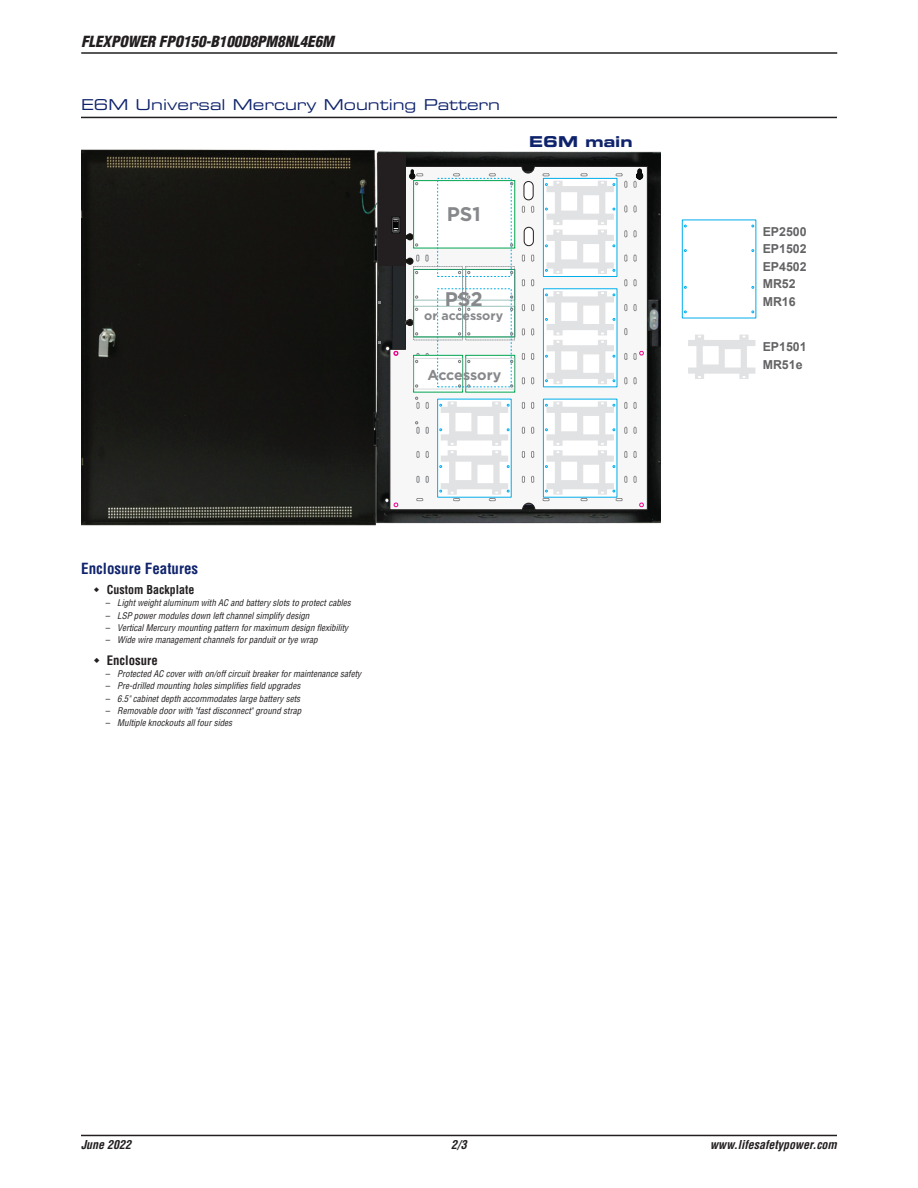
<style>
.page{position:relative;width:918px;height:1188px;background:#fff}
.page>*{position:absolute;margin:0;border:0;box-sizing:border-box;transform-origin:0 0}
.t1{font:700 19.65px "Gotham";color:#86888b}
.t2{font:15px "Eurostile LT Std Ex 2";color:#0f236c}
.t3{font:italic 900 condensed 15px "Helvetica LT Std";color:#231f20}
.t4{font:700 condensed 15px "Helvetica LT Std";color:#0f236c}
.t5{font:15px "Eurostile LT Std Bold Ex 2";color:#0f236c}
.t6{font:700 14.25px "Gotham";letter-spacing:-.005em;color:#86888b}
.t7{font:700 condensed 12.75px "Helvetica LT Std";color:#231f20}
.t8{font:700 12.3px/17.7px "Arial";color:#636366}
.t9{font:700 12.3px "Gotham";color:#86888b}
.t10{font:italic 700 condensed 12px "Helvetica LT Std";color:#231f20}
.t11{font:700 condensed 12px "Helvetica LT Std";color:#231f20}
.t12{font:italic condensed 9px "Helvetica LT Std";color:#231f20}
</style>
<div class="page">
<hr style="left:81px;top:52px;width:756px;height:2px;background:#231f20">
<hr style="left:81px;top:1135px;width:756px;height:1px;background:#231f20">
<hr style="left:81px;top:117px;width:756px;height:1px;background:#231f20">
<img style="left:81px;top:149px;width:293px;height:377px">
<img style="left:374px;top:150px;width:286px;height:376px">
<svg style="left:390px;top:166px;width:258px;height:344px"></svg>
<hr style="left:405px;top:263px;width:1px;height:58px;background:#231f20">
<svg style="left:639px;top:503px;width:5px;height:4px"></svg>
<svg style="left:393px;top:351px;width:6px;height:5px"></svg>
<svg style="left:393px;top:503px;width:6px;height:4px"></svg>
<svg style="left:634px;top:206px;width:2px;height:6px"></svg>
<svg style="left:634px;top:231px;width:2px;height:6px"></svg>
<svg style="left:625px;top:280px;width:2px;height:6px"></svg>
<svg style="left:634px;top:280px;width:2px;height:6px"></svg>
<svg style="left:634px;top:255px;width:2px;height:6px"></svg>
<svg style="left:625px;top:304px;width:2px;height:7px"></svg>
<svg style="left:625px;top:328px;width:2px;height:7px"></svg>
<svg style="left:625px;top:353px;width:2px;height:7px"></svg>
<svg style="left:625px;top:378px;width:2px;height:6px"></svg>
<svg style="left:634px;top:351px;width:10px;height:9px"></svg>
<svg style="left:634px;top:402px;width:2px;height:7px"></svg>
<svg style="left:634px;top:378px;width:2px;height:6px"></svg>
<svg style="left:634px;top:427px;width:2px;height:6px"></svg>
<svg style="left:634px;top:451px;width:2px;height:7px"></svg>
<svg style="left:634px;top:476px;width:2px;height:6px"></svg>
<svg style="left:522px;top:353px;width:3px;height:7px"></svg>
<svg style="left:522px;top:402px;width:3px;height:7px"></svg>
<svg style="left:522px;top:378px;width:3px;height:6px"></svg>
<svg style="left:522px;top:427px;width:3px;height:6px"></svg>
<svg style="left:522px;top:451px;width:3px;height:7px"></svg>
<svg style="left:522px;top:476px;width:3px;height:6px"></svg>
<svg style="left:531px;top:353px;width:3px;height:7px"></svg>
<svg style="left:522px;top:329px;width:3px;height:6px"></svg>
<svg style="left:531px;top:329px;width:3px;height:6px"></svg>
<svg style="left:531px;top:402px;width:3px;height:7px"></svg>
<svg style="left:531px;top:378px;width:3px;height:6px"></svg>
<svg style="left:531px;top:427px;width:3px;height:6px"></svg>
<svg style="left:531px;top:451px;width:3px;height:7px"></svg>
<svg style="left:531px;top:476px;width:3px;height:6px"></svg>
<svg style="left:417px;top:451px;width:2px;height:7px"></svg>
<svg style="left:417px;top:476px;width:2px;height:6px"></svg>
<svg style="left:426px;top:402px;width:2px;height:7px"></svg>
<svg style="left:426px;top:427px;width:2px;height:6px"></svg>
<svg style="left:426px;top:451px;width:2px;height:7px"></svg>
<svg style="left:426px;top:476px;width:2px;height:6px"></svg>
<svg style="left:634px;top:304px;width:2px;height:7px"></svg>
<svg style="left:522px;top:280px;width:3px;height:6px"></svg>
<svg style="left:531px;top:280px;width:3px;height:6px"></svg>
<svg style="left:522px;top:255px;width:3px;height:6px"></svg>
<svg style="left:531px;top:255px;width:3px;height:6px"></svg>
<svg style="left:522px;top:181px;width:12px;height:65px"></svg>
<svg style="left:522px;top:304px;width:3px;height:7px"></svg>
<svg style="left:531px;top:304px;width:3px;height:7px"></svg>
<svg style="left:453px;top:174px;width:7px;height:2px"></svg>
<svg style="left:489px;top:174px;width:7px;height:2px"></svg>
<svg style="left:417px;top:498px;width:6px;height:3px"></svg>
<div style="left:414px;top:355px;width:49px;height:37px;background:#fff"></div>
<div style="left:413px;top:355px;width:50px;height:37px;border:1px solid #00a54f"></div>
<div style="left:466px;top:355px;width:49px;height:37px;background:#fff"></div>
<div style="left:465px;top:355px;width:50px;height:37px;border:1px solid #00a54f"></div>
<div style="left:414px;top:181px;width:101px;height:67px;background:#fff"></div>
<div style="left:413px;top:180px;width:102px;height:68px;border:1px solid #00a54f"></div>
<div style="left:414px;top:269px;width:101px;height:68px;background:#fff"></div>
<div style="left:413px;top:269px;width:50px;height:31px;border:1px dashed #3c8577"></div>
<div style="left:413px;top:266px;width:50px;height:74px;border:1px dashed #8a8c8f"></div>
<div style="left:466px;top:266px;width:49px;height:74px;border:1px dashed #8a8c8f"></div>
<div style="left:466px;top:269px;width:49px;height:31px;border:1px dashed #3c8577"></div>
<div style="left:413px;top:306px;width:50px;height:31px;border:1px dashed #3c8577"></div>
<svg style="left:415px;top:305px;width:4px;height:6px"></svg>
<svg style="left:405px;top:319px;width:14px;height:16px"></svg>
<div style="left:466px;top:306px;width:49px;height:31px;border:1px dashed #3c8577"></div>
<div style="left:413px;top:358px;width:50px;height:31px;border:1px dashed #b2b3b7"></div>
<svg style="left:415px;top:353px;width:4px;height:10px"></svg>
<div style="left:466px;top:358px;width:49px;height:31px;border:1px dashed #b2b3b7"></div>
<svg style="left:415px;top:397px;width:4px;height:12px"></svg>
<svg style="left:415px;top:422px;width:4px;height:11px"></svg>
<svg style="left:634px;top:169px;width:9px;height:18px"></svg>
<svg style="left:543px;top:401px;width:84px;height:100px"></svg>
<div style="left:437px;top:399px;width:74px;height:98px;border:1px solid #00ade9"></div>
<svg style="left:440px;top:401px;width:69px;height:100px"></svg>
<svg style="left:545px;top:291px;width:70px;height:93px"></svg>
<div style="left:543px;top:178px;width:74px;height:99px;border:1px solid #00ade9"></div>
<svg style="left:543px;top:174px;width:84px;height:100px"></svg>
<div style="left:338px;top:257px;width:6px;height:9px;background:#141411"></div>
<svg style="left:688px;top:335px;width:67px;height:44px"></svg>
<div style="left:378px;top:153px;width:27px;height:112px;background:#231f20"></div>
<svg style="left:392px;top:166px;width:36px;height:99px"></svg>
<p class="t3" style="left:81px;top:32px;width:254px">FLEXPOWER FPO150-B100D8PM8NL4E6M</p>
<p class="t2" style="left:81px;top:94px;width:421px">E6M Universal Mercury Mounting Pattern</p>
<p class="t1" style="left:447px;top:201px;width:36px">PS1</p>
<p class="t5" style="left:529px;top:131px;width:105px">E6M main</p>
<p class="t1" style="left:445px;top:286px;width:40px">PS2</p>
<p class="t9" style="left:424px;top:308px;width:80px">or accessory</p>
<p class="t6" style="left:427px;top:365px;width:75px">Accessory</p>
<p class="t4" style="left:81px;top:559px;width:119px">Enclosure Features</p>
<p class="t11" style="left:107px;top:582px;width:89px">Custom Backplate</p>
<p class="t12" style="left:105px;top:598px;width:247px">– Light weight aluminum with AC and battery slots to protect cables</p>
<p class="t12" style="left:105px;top:610px;width:206px">– LSP power modules down left channel simplify design</p>
<p class="t12" style="left:105px;top:622px;width:245px">– Vertical Mercury mounting pattern for maximum design flexibility</p>
<p class="t12" style="left:105px;top:634px;width:214px">– Wide wire management channels for panduit or tye wrap</p>
<p class="t7" style="left:107px;top:652px;width:52px">Enclosure</p>
<p class="t12" style="left:105px;top:668px;width:257px">– Protected AC cover with on/off circuit breaker for maintenance safety</p>
<p class="t12" style="left:105px;top:680px;width:197px">– Pre-drilled mounting holes simplifies field upgrades</p>
<p class="t12" style="left:105px;top:693px;width:197px">– 6.5" cabinet depth accommodates large battery sets</p>
<p class="t12" style="left:105px;top:705px;width:197px">– Removable door with "fast disconnect" ground strap</p>
<p class="t12" style="left:105px;top:717px;width:128px">– Multiple knockouts all four sides</p>
<p class="t8" style="left:763px;top:223px;width:45px">EP2500<br>EP1502<br>EP4502<br>MR52<br>MR16</p>
<p class="t8" style="left:763px;top:339px;width:45px">EP1501<br>MR51e</p>
<h3 class="t10" style="left:81px;top:1137px;width:52px">June 2022</h3>
<h3 class="t10" style="left:451px;top:1137px;width:17px">2/3</h3>
<h3 class="t10" style="left:710px;top:1137px;width:128px">www.lifesafetypower.com</h3>
</div>
